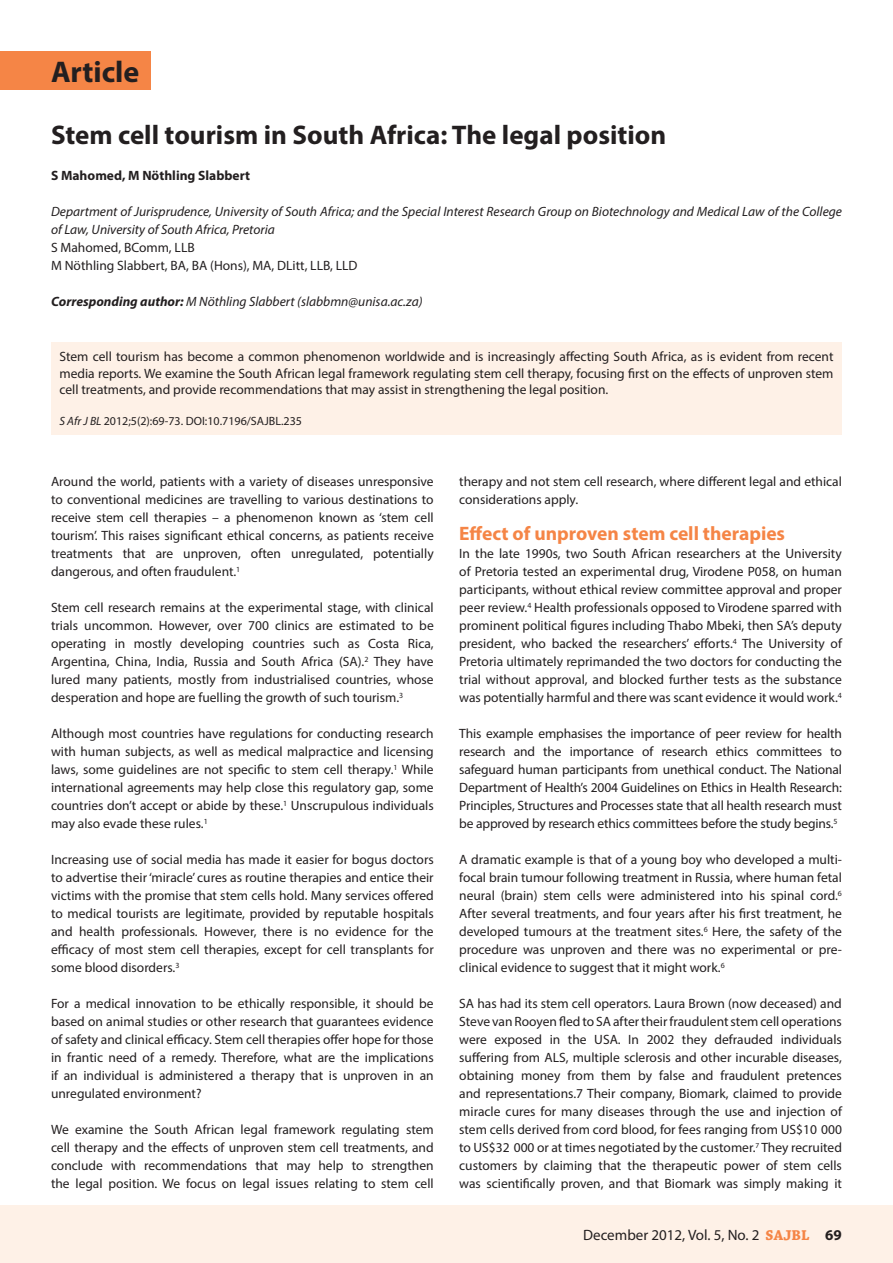
<style>
.page{position:relative;width:893px;height:1263px;background:#fff}
.page>*{position:absolute;margin:0;border:0;box-sizing:border-box;transform-origin:0 0}
.t1{font:700 30px "Myriad Pro";color:#231f20}
.A_HEAD{font:700 27px "Myriad Pro";color:#231f20}
.B_HEAD{font:700 19.5px "Myriad Pro";color:#f58546}
.t2{font:15px "Myriad Pro";color:#231f20}
.BODY_COPY{font:13.5px/18px "Myriad Pro";color:#231f20;text-align:justify}
.ABSTRACT_BOX_TEXT{font:13.5px/16.5px "Myriad Pro";color:#231f20;text-align:justify}
.AUTHORS_DETAILS{font:italic 13.5px/18px "Myriad Pro";color:#231f20}
.AUTHORS_NAME{font:13.5px "Myriad Pro";color:#231f20}
.CORRESPONDING_AUTHOR{font:italic 13.5px "Myriad Pro";color:#231f20}
.AUTHORS_NAME-2{font:700 13.5px "Myriad Pro";color:#231f20}
.S_AFR_J_B_L{font:12px "Myriad Pro";color:#231f20}
.s1{font-weight:700}
.s2{font-style:italic}
.s3{font-family:"Chaparral Pro";font-weight:700;color:#f58546}
</style>
<div class="page">
<div style="left:0;top:1205px;width:893px;height:58px;background:#fef1e7"></div>
<div style="left:0;top:52px;width:151px;height:38px;background:#f58546"></div>
<div style="left:51px;top:342px;width:791px;height:92px;background:#fef1e7"></div>
<h1 class="t1" style="left:51px;top:52px;width:90px">Article</h1>
<p class="A_HEAD" style="left:51px;top:117px;width:617px">Stem cell tourism in South Africa: The legal position</p>
<p class="AUTHORS_NAME-2" style="left:51px;top:167px;width:200px">S Mahomed, M Nöthling Slabbert</p>
<p class="AUTHORS_DETAILS" style="left:51px;top:202px;width:792px">Department of Jurisprudence, University of South Africa; and the Special Interest Research Group on Biotechnology and Medical Law of the College of Law, University of South Africa, Pretoria</p>
<p class="AUTHORS_NAME" style="left:51px;top:239px;width:145px">S Mahomed, BComm, LLB</p>
<p class="AUTHORS_NAME" style="left:51px;top:257px;width:308px">M Nöthling Slabbert, BA, BA (Hons), MA, DLitt, LLB, LLD</p>
<p class="CORRESPONDING_AUTHOR" style="left:51px;top:293px;width:373px"><span class="s1">Corresponding author:</span> M Nöthling Slabbert (slabbmn@unisa.ac.za)</p>
<p class="ABSTRACT_BOX_TEXT" style="left:60px;top:348px;width:775px">Stem cell tourism has become a common phenomenon worldwide and is increasingly affecting South Africa, as is evident from recent media reports. We examine the South African legal framework regulating stem cell therapy, focusing first on the effects of unproven stem cell treatments, and provide recommendations that may assist in strengthening the legal position.</p>
<p class="S_AFR_J_B_L" style="left:60px;top:414px;width:244px"><span class="s2">S Afr J BL</span> 2012;5(2):69-73. DOI:10.7196/SAJBL.235</p>
<p class="BODY_COPY" style="left:51px;top:472px;width:384px">Around the world, patients with a variety of diseases unresponsive to conventional medicines are travelling to various destinations to receive stem cell therapies – a phenomenon known as ‘stem cell tourism’. This raises significant ethical concerns, as patients receive treatments that are unproven, often unregulated, potentially dangerous, and often fraudulent.<sup>1</sup></p>
<p class="BODY_COPY" style="left:51px;top:598px;width:384px">Stem cell research remains at the experimental stage, with clinical trials uncommon. However, over 700 clinics are estimated to be operating in mostly developing countries such as Costa Rica, Argentina, China, India, Russia and South Africa (SA).<sup>2</sup> They have lured many patients, mostly from industrialised countries, whose desperation and hope are fuelling the growth of such tourism.<sup>3</sup></p>
<p class="BODY_COPY" style="left:51px;top:724px;width:384px">Although most countries have regulations for conducting research with human subjects, as well as medical malpractice and licensing laws, some guidelines are not specific to stem cell therapy.<sup>1</sup> While international agreements may help close this regulatory gap, some countries don’t accept or abide by these.<sup>1</sup> Unscrupulous individuals may also evade these rules.<sup>1</sup></p>
<p class="BODY_COPY" style="left:51px;top:850px;width:384px">Increasing use of social media has made it easier for bogus doctors to advertise their ‘miracle’ cures as routine therapies and entice their victims with the promise that stem cells hold. Many services offered to medical tourists are legitimate, provided by reputable hospitals and health professionals. However, there is no evidence for the efficacy of most stem cell therapies, except for cell transplants for some blood disorders.<sup>3</sup></p>
<p class="BODY_COPY" style="left:51px;top:994px;width:384px">For a medical innovation to be ethically responsible, it should be based on animal studies or other research that guarantees evidence of safety and clinical efficacy. Stem cell therapies offer hope for those in frantic need of a remedy. Therefore, what are the implications if an individual is administered a therapy that is unproven in an unregulated environment?</p>
<p class="BODY_COPY" style="left:51px;top:1120px;width:384px">We examine the South African legal framework regulating stem cell therapy and the effects of unproven stem cell treatments, and conclude with recommendations that may help to strengthen the legal position. We focus on legal issues relating to stem cell</p>
<p class="BODY_COPY" style="left:459px;top:472px;width:384px">therapy and not stem cell research, where different legal and ethical considerations apply.</p>
<p class="B_HEAD" style="left:459px;top:521px;width:327px">Effect of unproven stem cell therapies</p>
<p class="BODY_COPY" style="left:459px;top:544px;width:384px">In the late 1990s, two South African researchers at the University of Pretoria tested an experimental drug, Virodene P058, on human participants, without ethical review committee approval and proper peer review.<sup>4</sup> Health professionals opposed to Virodene sparred with prominent political figures including Thabo Mbeki, then SA’s deputy president, who backed the researchers’ efforts.<sup>4</sup> The University of Pretoria ultimately reprimanded the two doctors for conducting the trial without approval, and blocked further tests as the substance was potentially harmful and there was scant evidence it would work.<sup>4</sup></p>
<p class="BODY_COPY" style="left:459px;top:724px;width:384px">This example emphasises the importance of peer review for health research and the importance of research ethics committees to safeguard human participants from unethical conduct. The National Department of Health’s 2004 Guidelines on Ethics in Health Research:<br>Principles, Structures and Processes state that all health research must be approved by research ethics committees before the study begins.<sup>5</sup></p>
<p class="BODY_COPY" style="left:459px;top:850px;width:384px">A dramatic example is that of a young boy who developed a multi&shy;focal brain tumour following treatment in Russia, where human fetal neural (brain) stem cells were administered into his spinal cord.<sup>6<br></sup>After several treatments, and four years after his first treatment, he developed tumours at the treatment sites.<sup>6</sup> Here, the safety of the procedure was unproven and there was no experimental or pre&shy;clinical evidence to suggest that it might work.<sup>6</sup></p>
<p class="BODY_COPY" style="left:459px;top:994px;width:384px">SA has had its stem cell operators. Laura Brown (now deceased) and Steve van Rooyen fled to SA after their fraudulent stem cell operations were exposed in the USA. In 2002 they defrauded individuals suffering from ALS, multiple sclerosis and other incurable diseases, obtaining money from them by false and fraudulent pretences and representations.7 Their company, Biomark, claimed to provide miracle cures for many diseases through the use and injection of stem cells derived from cord blood, for fees ranging from US$10 000 to US$32 000 or at times negotiated by the customer.<sup>7</sup> They recruited customers by claiming that the therapeutic power of stem cells was scientifically proven, and that Biomark was simply making it</p>
<p class="t2" style="left:583px;top:1226px;width:260px">December 2012, Vol. 5, No. 2 <span class="s3">SAJBL</span> <span class="s1">69</span></p>
</div>
